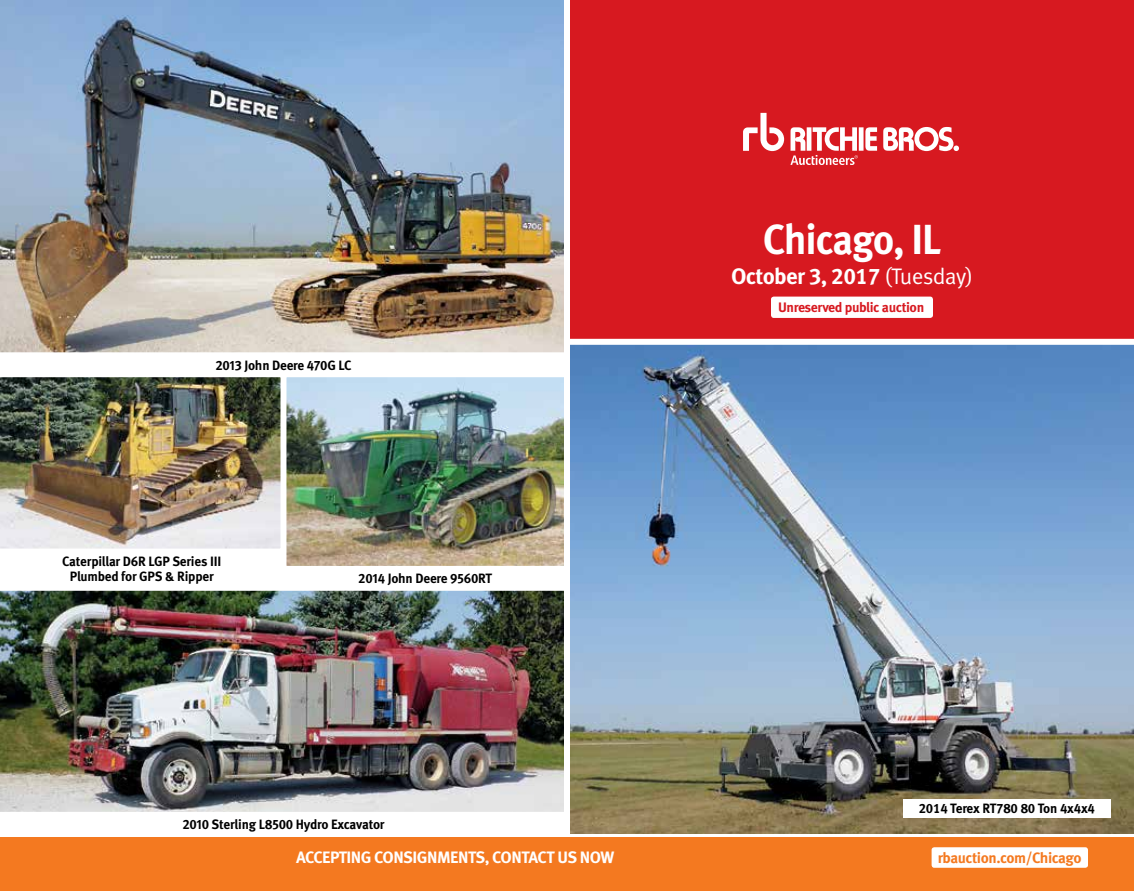
<style>
.page{position:relative;width:1134px;height:891px;background:#fff}
.page>*{position:absolute;margin:0;border:0;box-sizing:border-box;transform-origin:0 0}
.t1{font:700 42px "Meta Pro";letter-spacing:-.03em;color:#fff;scale:.95 1}
.t2{font:700 22.5px "Meta Pro";letter-spacing:-.03em;color:#fff}
.t3{font:700 16.5px "Meta Pro";letter-spacing:-.03em;color:#fff}
.t4{font:700 15px "Meta Pro";letter-spacing:-.03em;color:#f47920}
.t5{font:700 13.65px "Meta Pro";letter-spacing:-.03em;color:#d71920}
.t6{font:700 13.5px/15px "Meta Pro";letter-spacing:-.015em;color:#000;text-align:center}
.s1{font-weight:400}
</style>
<div class="page">
<div style="left:570px;top:0;width:564px;height:339px;background:#d71920"></div>
<div style="left:771px;top:297px;width:162px;height:21px;background:#fff;border-radius:3px"></div>
<svg style="left:743px;top:113px;width:41px;height:38px"></svg>
<svg style="left:790px;top:127px;width:169px;height:38px"></svg>
<div style="left:0;top:837px;width:1134px;height:54px;background:#f47920"></div>
<div style="left:932px;top:847px;width:156px;height:21px;background:#fff;border-radius:3px"></div>
<img style="left:570px;top:344px;width:564px;height:490px">
<div style="left:903px;top:799px;width:208px;height:19px;background:#fff"></div>
<img style="left:0;top:377px;width:281px;height:172px">
<img style="left:287px;top:378px;width:276px;height:187px">
<div style="left:283px;top:374px;width:284px;height:195px;border:3px solid #fff"></div>
<img style="left:0;top:590px;width:564px;height:222px">
<img style="left:0;top:0;width:564px;height:353px">
<p class="t6" style="left:215px;top:357px;width:138px">2013 John Deere 470G LC</p>
<p class="t6" style="left:62px;top:553px;width:161px">Caterpillar D6R LGP Series III<br>Plumbed for GPS &amp; Ripper</p>
<p class="t6" style="left:358px;top:570px;width:135px">2014 John Deere 9560RT</p>
<p class="t6" style="left:182px;top:816px;width:204px">2010 Sterling L8500 Hydro Excavator</p>
<h1 class="t1" style="left:763px;top:207px;width:189px">Chicago, IL</h1>
<h2 class="t2" style="left:731px;top:259px;width:243px">October 3, 2017 <span class="s1">(Tuesday)</span></h2>
<p class="t5" style="left:778px;top:297px;width:148px">Unreserved public auction</p>
<p class="t6" style="left:919px;top:800px;width:178px">2014 Terex RT780 80 Ton 4x4x4</p>
<p class="t3" style="left:296px;top:844px;width:320px">ACCEPTING CONSIGNMENTS, CONTACT US NOW</p>
<p class="t4" style="left:938px;top:846px;width:145px">rbauction.com/Chicago</p>
</div>
